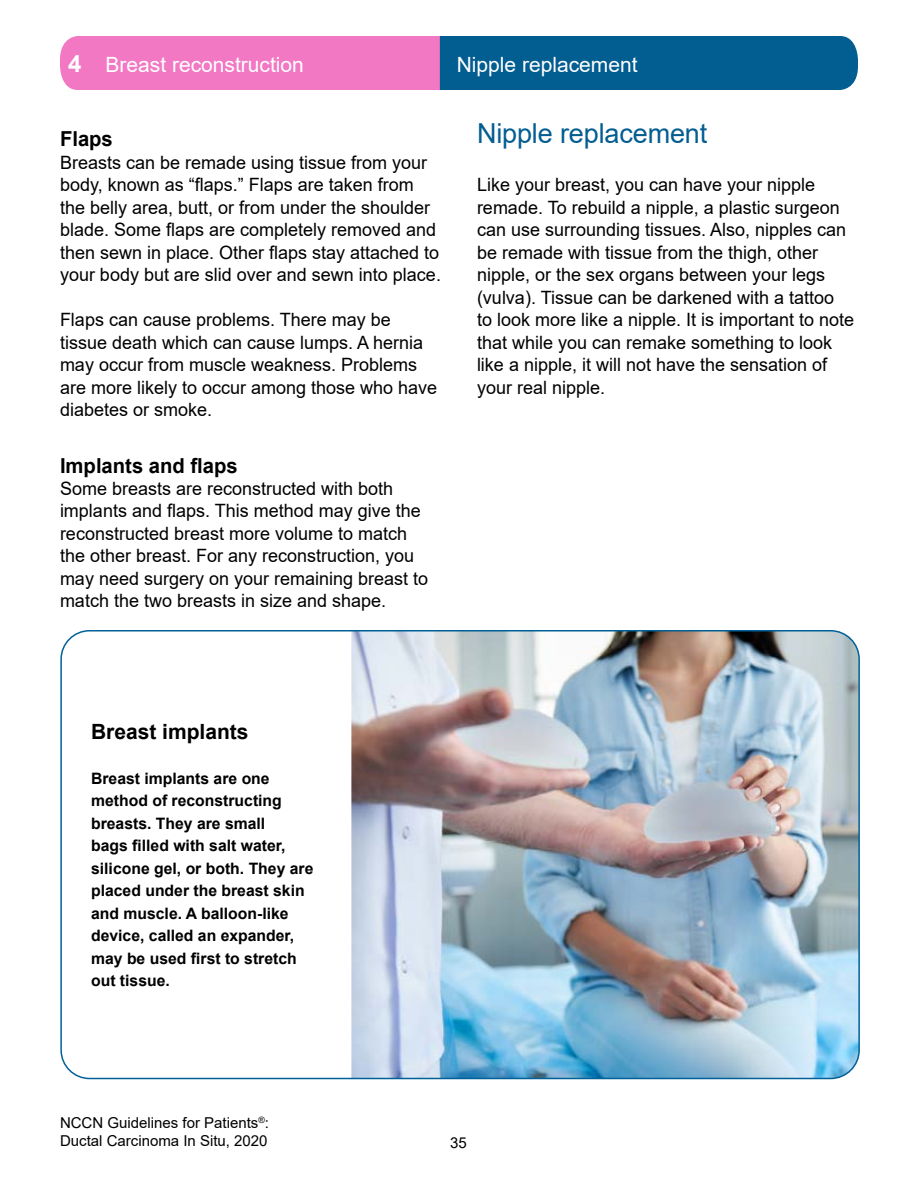
<style>
.page{position:relative;width:918px;height:1188px;background:#fff}
.page>*{position:absolute;margin:0;border:0;box-sizing:border-box;transform-origin:0 0}
.t1{font:27.6px "Arial";letter-spacing:-.005em;color:#025d91}
.t2{font:21px "Arial";color:#fff}
.t3{font:700 21px "Arial";color:#000}
.t4{font:700 20.7px "Arial";color:#000}
.t5{font:18.3px/22.5px "Arial";color:#000}
.t6{font:700 15.75px/22.5px "Arial";color:#000}
.t7{font:15px/18px "Arial";color:#000}
.s1{font-weight:700;font-size:24px}
</style>
<div class="page">
<svg style="left:60px;top:36px;width:798px;height:54px;background:#756aa9"></svg>
<img style="left:351px;top:632px;width:507px;height:446px">
<p class="t2" style="left:68px;top:50px;width:237px"><span class="s1">4</span> Breast reconstruction</p>
<p class="t2" style="left:457px;top:50px;width:182px">Nipple replacement</p>
<p class="t4" style="left:60px;top:124px;width:54px">Flaps</p>
<p class="t5" style="left:60px;top:151px;width:383px">Breasts can be remade using tissue from your body, known as “flaps.” Flaps are taken from the belly area, butt, or from under the shoulder blade. Some flaps are completely removed and then sewn in place. Other flaps stay attached to your body but are slid over and sewn into place.</p>
<p class="t5" style="left:60px;top:308px;width:379px">Flaps can cause problems. There may be tissue death which can cause lumps. A hernia may occur from muscle weakness. Problems are more likely to occur among those who have diabetes or smoke.</p>
<p class="t4" style="left:60px;top:451px;width:179px">Implants and flaps</p>
<p class="t5" style="left:60px;top:477px;width:370px">Some breasts are reconstructed with both implants and flaps. This method may give the reconstructed breast more volume to match the other breast. For any reconstruction, you may need surgery on your remaining breast to match the two breasts in size and shape.</p>
<h1 class="t1" style="left:477px;top:115px;width:232px">Nipple replacement</h1>
<p class="t5" style="left:477px;top:173px;width:379px">Like your breast, you can have your nipple remade. To rebuild a nipple, a plastic surgeon can use surrounding tissues. Also, nipples can be remade with tissue from the thigh, other nipple, or the sex organs between your legs (vulva). Tissue can be darkened with a tattoo<br>to look more like a nipple. It is important to note that while you can remake something to look like a nipple, it will not have the sensation of your real nipple.</p>
<p class="t3" style="left:91px;top:716px;width:159px">Breast implants</p>
<p class="t6" style="left:91px;top:767px;width:224px">Breast implants are one method of reconstructing breasts. They are small<br>bags filled with salt water, silicone gel, or both. They are placed under the breast skin and muscle. A balloon-like device, called an expander, may be used first to stretch out tissue.</p>
<p class="t7" style="left:60px;top:1114px;width:211px">NCCN Guidelines for Patients<sup>®</sup>:<br>Ductal Carcinoma In Situ, 2020</p>
<p class="t7" style="left:450px;top:1133px;width:18px">35</p>
</div>
